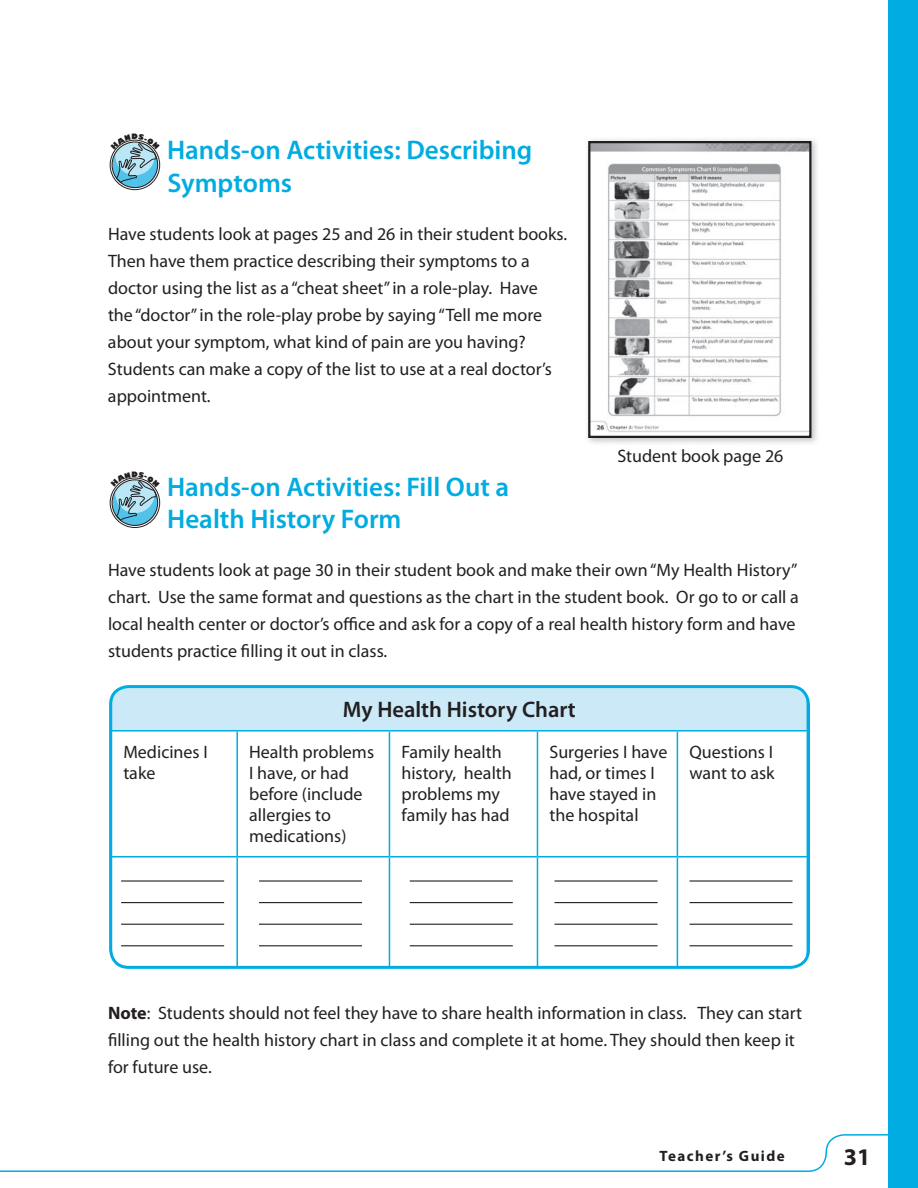
<style>
.page{position:relative;width:918px;height:1188px;background:#fff}
.page>*{position:absolute;margin:0;border:0;box-sizing:border-box;transform-origin:0 0}
.t1{font:600 27px/32.4px "Myriad Pro";color:#00ace1}
.t2{font:700 24px "Myriad Pro";color:#231f20}
.t3{font:600 22.5px "Myriad Pro";color:#231f20}
.t4{font:18px/21px "Myriad Pro";color:#231f20}
.t5{font:700 15px "Myriad Pro";letter-spacing:.1em;color:#231f20}
.s1{font-weight:700}
</style>
<div class="page">
<div style="left:888px;top:0;width:30px;height:1188px;background:#00ace1"></div>
<svg style="left:0;top:1134px;width:888px;height:38px"></svg>
<div style="left:583px;top:135px;width:250px;height:324px;background:#231f20;opacity:.25"></div>
<img style="left:591px;top:144px;width:218px;height:291px">
<div style="left:588px;top:141px;width:224px;height:297px;border:2px solid #231f20"></div>
<div style="left:111px;top:687px;width:696px;height:44px;background:#cce9f7"></div>
<hr style="left:111px;top:687px;width:1px;height:43px;background:#00ace1">
<hr style="left:111px;top:687px;width:126px;height:1px;background:#00ace1">
<hr style="left:677px;top:687px;width:131px;height:1px;background:#00ace1">
<hr style="left:111px;top:730px;width:126px;height:2px;background:#00ace1">
<hr style="left:237px;top:730px;width:152px;height:2px;background:#00ace1">
<hr style="left:389px;top:730px;width:148px;height:2px;background:#00ace1">
<hr style="left:537px;top:730px;width:140px;height:2px;background:#00ace1">
<hr style="left:807px;top:687px;width:1px;height:43px;background:#00ace1">
<hr style="left:677px;top:730px;width:131px;height:2px;background:#00ace1">
<hr style="left:236px;top:732px;width:2px;height:124px;background:#00ace1">
<hr style="left:389px;top:732px;width:1px;height:124px;background:#00ace1">
<hr style="left:537px;top:732px;width:1px;height:124px;background:#00ace1">
<hr style="left:677px;top:732px;width:1px;height:124px;background:#00ace1">
<hr style="left:111px;top:858px;width:1px;height:109px;background:#00ace1">
<hr style="left:111px;top:856px;width:126px;height:2px;background:#00ace1">
<hr style="left:236px;top:858px;width:2px;height:109px;background:#00ace1">
<hr style="left:237px;top:856px;width:152px;height:2px;background:#00ace1">
<hr style="left:389px;top:856px;width:148px;height:2px;background:#00ace1">
<hr style="left:537px;top:856px;width:140px;height:2px;background:#00ace1">
<hr style="left:677px;top:856px;width:131px;height:2px;background:#00ace1">
<hr style="left:389px;top:858px;width:1px;height:109px;background:#00ace1">
<hr style="left:537px;top:858px;width:1px;height:109px;background:#00ace1">
<hr style="left:677px;top:858px;width:1px;height:109px;background:#00ace1">
<hr style="left:807px;top:858px;width:1px;height:109px;background:#00ace1">
<div style="left:109px;top:685px;width:701px;height:284px;border:3px solid #00ace1;border-radius:18px"></div>
<hr style="left:121px;top:880px;width:103px;height:2px;background:#231f20">
<hr style="left:121px;top:902px;width:103px;height:1px;background:#231f20">
<hr style="left:121px;top:924px;width:103px;height:1px;background:#231f20">
<hr style="left:121px;top:945px;width:103px;height:1px;background:#231f20">
<hr style="left:259px;top:880px;width:103px;height:2px;background:#231f20">
<hr style="left:259px;top:902px;width:103px;height:1px;background:#231f20">
<hr style="left:259px;top:924px;width:103px;height:1px;background:#231f20">
<hr style="left:259px;top:945px;width:103px;height:1px;background:#231f20">
<hr style="left:410px;top:880px;width:103px;height:2px;background:#231f20">
<hr style="left:410px;top:902px;width:103px;height:1px;background:#231f20">
<hr style="left:410px;top:924px;width:103px;height:1px;background:#231f20">
<hr style="left:410px;top:945px;width:103px;height:1px;background:#231f20">
<hr style="left:555px;top:880px;width:103px;height:2px;background:#231f20">
<hr style="left:555px;top:902px;width:103px;height:1px;background:#231f20">
<hr style="left:555px;top:924px;width:103px;height:1px;background:#231f20">
<hr style="left:555px;top:945px;width:103px;height:1px;background:#231f20">
<hr style="left:690px;top:880px;width:103px;height:2px;background:#231f20">
<hr style="left:690px;top:902px;width:103px;height:1px;background:#231f20">
<hr style="left:690px;top:924px;width:103px;height:1px;background:#231f20">
<hr style="left:690px;top:945px;width:103px;height:1px;background:#231f20">
<svg style="left:111px;top:139px;width:49px;height:48px"></svg>
<svg style="left:111px;top:477px;width:49px;height:48px"></svg>
<h1 class="t1" style="left:167px;top:133px;width:367px">Hands-on Activities: Describing<br>Symptoms</h1>
<p class="t4" style="left:108px;top:220px;width:461px;line-height:27px">Have students look at pages 25 and 26 in their student books.<br>Then have them practice describing their symptoms to a doctor using the list as a “cheat sheet”in a role-play. Have<br>the “doctor”in the role-play probe by saying“Tell me more about your symptom, what kind of pain are you having?<br>Students can make a copy of the list to use at a real doctor’s appointment.</p>
<p class="t4" style="left:617px;top:445px;width:168px">Student book page 26</p>
<h1 class="t1" style="left:167px;top:470px;width:344px">Hands-on Activities: Fill Out a<br>Health History Form</h1>
<p class="t4" style="left:108px;top:556px;width:693px;line-height:27px">Have students look at page 30 in their student book and make their own“My Health History” chart. Use the same format and questions as the chart in the student book. Or go to or call a local health center or doctor’s office and ask for a copy of a real health history form and have students practice filling it out in class.</p>
<p class="t3" style="left:343px;top:695px;width:235px">My Health History Chart</p>
<p class="t4" style="left:123px;top:741px;width:86px">Medicines I take</p>
<p class="t4" style="left:249px;top:741px;width:126px">Health problems<br>I have, or had before (include allergies to medications)</p>
<p class="t4" style="left:401px;top:741px;width:112px">Family health history, health problems my family has had</p>
<p class="t4" style="left:549px;top:741px;width:119px">Surgeries I have had, or times I have stayed in the hospital</p>
<p class="t4" style="left:689px;top:741px;width:87px">Questions I want to ask</p>
<p class="t4" style="left:108px;top:999px;width:696px;line-height:27px"><span class="s1">Note</span>: Students should not feel they have to share health information in class. They can start filling out the health history chart in class and complete it at home. They should then keep it for future use.</p>
<p class="t5" style="left:660px;top:1146px;width:127px">Teacher’s Guide</p>
<h2 class="t2" style="left:844px;top:1141px;width:28px">31</h2>
</div>
